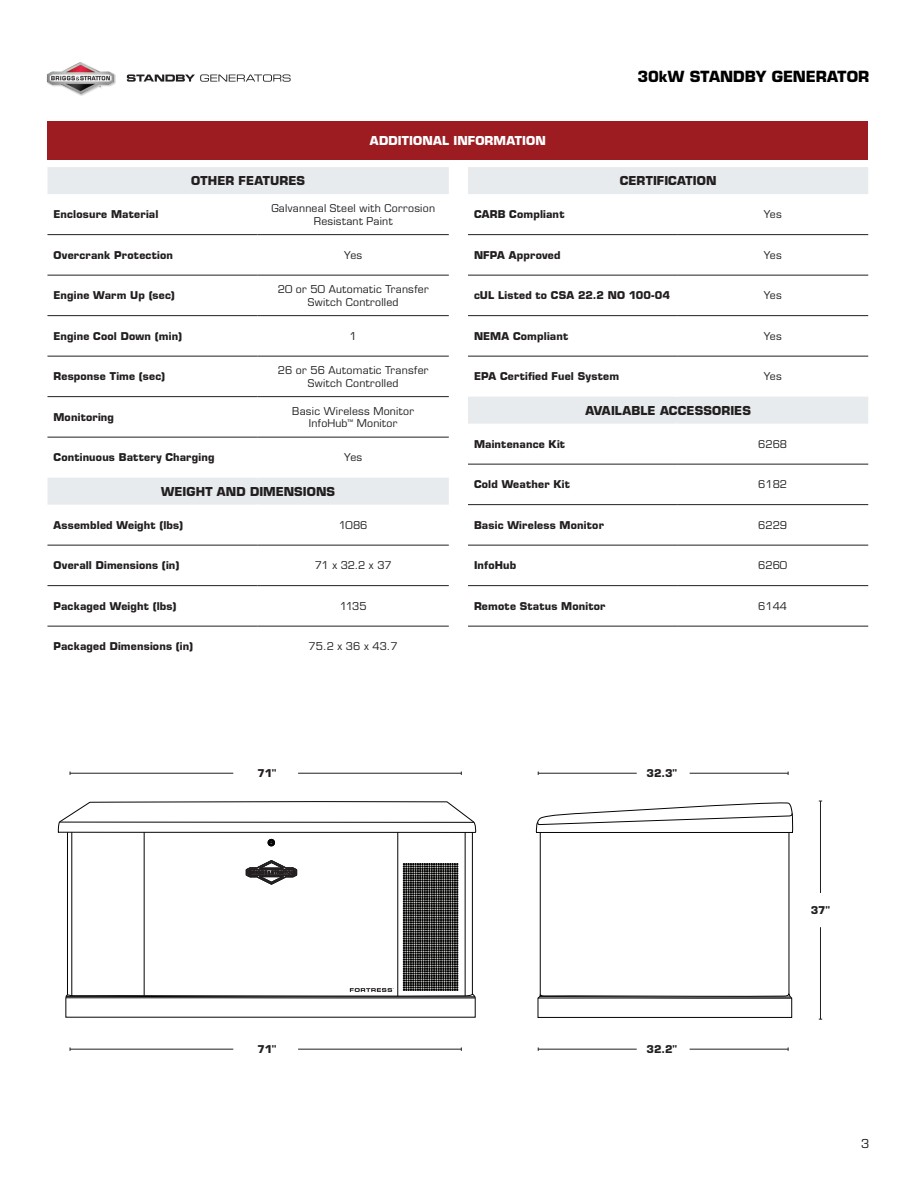
<style>
.page{position:relative;width:918px;height:1188px;background:#fff}
.page>*{position:absolute;margin:0;border:0;box-sizing:border-box;transform-origin:0 0}
.t1{font:700 15px "Eurostile LT Std";letter-spacing:-.005em;color:#000}
.t2{font:700 12px "Eurostile LT Std";letter-spacing:.005em;color:#231f20}
.t3{font:700 12px "Eurostile LT Std";letter-spacing:.005em;color:#fff}
.t4{font:12px "Eurostile LT Std";color:#231f20}
.t5{font:700 10.5px "Eurostile LT Std";letter-spacing:.015em;color:#231f20}
.t6{font:10.5px/12.6px "Eurostile LT Std";letter-spacing:.025em;color:#231f20;text-align:center}
</style>
<div class="page">
<div style="left:46px;top:61px;width:70px;height:35px;background:#231f20;opacity:.28"></div>
<img style="left:47px;top:62px;width:67px;height:32px">
<svg style="left:127px;top:74px;width:164px;height:8px"></svg>
<svg style="left:268px;top:839px;width:7px;height:8px"></svg>
<hr style="left:72px;top:830px;width:1px;height:170px;background:#040503">
<hr style="left:465px;top:830px;width:1px;height:170px;background:#040503">
<hr style="left:144px;top:830px;width:1px;height:170px;background:#040503">
<hr style="left:398px;top:830px;width:1px;height:170px;background:#040503">
<svg style="left:58px;top:801px;width:418px;height:32px"></svg>
<hr style="left:60px;top:822px;width:414px;height:1px;background:#040503">
<svg style="left:65px;top:860px;width:411px;height:158px"></svg>
<svg style="left:468px;top:167px;width:400px;height:257px"></svg>
<hr style="left:676px;top:194px;width:3px;height:40px;background:#fff">
<hr style="left:676px;top:235px;width:3px;height:40px;background:#fff">
<hr style="left:676px;top:275px;width:3px;height:40px;background:#fff">
<hr style="left:676px;top:316px;width:3px;height:40px;background:#fff">
<hr style="left:676px;top:356px;width:3px;height:41px;background:#fff">
<hr style="left:468px;top:234px;width:209px;height:1px;background:#231f20">
<hr style="left:677px;top:234px;width:191px;height:1px;background:#231f20">
<hr style="left:468px;top:275px;width:209px;height:1px;background:#231f20">
<hr style="left:677px;top:275px;width:191px;height:1px;background:#231f20">
<hr style="left:468px;top:315px;width:209px;height:1px;background:#231f20">
<hr style="left:677px;top:315px;width:191px;height:1px;background:#231f20">
<hr style="left:468px;top:356px;width:209px;height:1px;background:#231f20">
<hr style="left:677px;top:356px;width:191px;height:1px;background:#231f20">
<hr style="left:468px;top:464px;width:209px;height:1px;background:#231f20">
<hr style="left:677px;top:464px;width:191px;height:1px;background:#231f20">
<hr style="left:468px;top:504px;width:209px;height:1px;background:#231f20">
<hr style="left:677px;top:504px;width:191px;height:1px;background:#231f20">
<hr style="left:468px;top:545px;width:209px;height:1px;background:#231f20">
<hr style="left:677px;top:545px;width:191px;height:1px;background:#231f20">
<hr style="left:468px;top:585px;width:209px;height:1px;background:#231f20">
<hr style="left:677px;top:585px;width:191px;height:1px;background:#231f20">
<hr style="left:468px;top:626px;width:209px;height:1px;background:#231f20">
<hr style="left:677px;top:626px;width:191px;height:1px;background:#231f20">
<svg style="left:47px;top:167px;width:402px;height:338px"></svg>
<hr style="left:256px;top:194px;width:3px;height:40px;background:#fff">
<hr style="left:256px;top:235px;width:3px;height:40px;background:#fff">
<hr style="left:256px;top:275px;width:3px;height:40px;background:#fff">
<hr style="left:256px;top:316px;width:3px;height:40px;background:#fff">
<hr style="left:256px;top:356px;width:3px;height:40px;background:#fff">
<hr style="left:256px;top:397px;width:3px;height:40px;background:#fff">
<hr style="left:256px;top:437px;width:3px;height:41px;background:#fff">
<hr style="left:47px;top:234px;width:211px;height:1px;background:#231f20">
<hr style="left:258px;top:234px;width:191px;height:1px;background:#231f20">
<hr style="left:47px;top:275px;width:211px;height:1px;background:#231f20">
<hr style="left:258px;top:275px;width:191px;height:1px;background:#231f20">
<hr style="left:47px;top:315px;width:211px;height:1px;background:#231f20">
<hr style="left:258px;top:315px;width:191px;height:1px;background:#231f20">
<hr style="left:47px;top:356px;width:211px;height:1px;background:#231f20">
<hr style="left:258px;top:356px;width:191px;height:1px;background:#231f20">
<hr style="left:47px;top:396px;width:211px;height:1px;background:#231f20">
<hr style="left:258px;top:396px;width:191px;height:1px;background:#231f20">
<hr style="left:47px;top:437px;width:211px;height:1px;background:#231f20">
<hr style="left:258px;top:437px;width:191px;height:1px;background:#231f20">
<hr style="left:47px;top:545px;width:211px;height:1px;background:#231f20">
<hr style="left:258px;top:545px;width:191px;height:1px;background:#231f20">
<hr style="left:47px;top:585px;width:211px;height:1px;background:#231f20">
<hr style="left:258px;top:585px;width:191px;height:1px;background:#231f20">
<hr style="left:47px;top:626px;width:211px;height:1px;background:#231f20">
<hr style="left:258px;top:626px;width:191px;height:1px;background:#231f20">
<div style="left:47px;top:122px;width:821px;height:38px;background:#9c1c22"></div>
<hr style="left:820px;top:801px;width:1px;height:92px;background:#231f20">
<hr style="left:820px;top:927px;width:1px;height:92px;background:#231f20">
<hr style="left:538px;top:1049px;width:99px;height:1px;background:#231f20">
<hr style="left:538px;top:773px;width:99px;height:1px;background:#231f20">
<hr style="left:70px;top:1049px;width:163px;height:1px;background:#231f20">
<hr style="left:70px;top:773px;width:163px;height:1px;background:#231f20">
<hr style="left:690px;top:1049px;width:98px;height:1px;background:#231f20">
<hr style="left:690px;top:773px;width:98px;height:1px;background:#231f20">
<hr style="left:298px;top:1049px;width:163px;height:1px;background:#231f20">
<hr style="left:298px;top:773px;width:163px;height:1px;background:#231f20">
<svg style="left:538px;top:994px;width:254px;height:24px"></svg>
<svg style="left:535px;top:802px;width:259px;height:31px"></svg>
<p class="t2" style="left:191px;top:173px;width:115px">OTHER FEATURES</p>
<p class="t3" style="left:370px;top:134px;width:177px">ADDITIONAL INFORMATION</p>
<h1 class="t1" style="left:637px;top:67px;width:233px">30kW STANDBY GENERATOR</h1>
<p class="t2" style="left:620px;top:173px;width:98px">CERTIFICATION</p>
<p class="t5" style="left:53px;top:208px;width:106px">Enclosure Material</p>
<p class="t6" style="left:271px;top:202px;width:165px">Galvanneal Steel with Corrosion<br>Resistant Paint</p>
<p class="t5" style="left:53px;top:248px;width:121px">Overcrank Protection</p>
<p class="t6" style="left:344px;top:249px;width:19px">Yes</p>
<p class="t5" style="left:53px;top:289px;width:123px">Engine Warm Up (sec)</p>
<p class="t6" style="left:278px;top:283px;width:153px">20 or 50 Automatic Transfer<br>Switch Controlled</p>
<p class="t5" style="left:53px;top:329px;width:130px">Engine Cool Down (min)</p>
<p class="t6" style="left:350px;top:330px;width:9px">1</p>
<p class="t5" style="left:53px;top:370px;width:113px">Response Time (sec)</p>
<p class="t6" style="left:278px;top:364px;width:152px">26 or 56 Automatic Transfer<br>Switch Controlled</p>
<p class="t5" style="left:53px;top:410px;width:62px">Monitoring</p>
<p class="t6" style="left:292px;top:404px;width:123px">Basic Wireless Monitor<br>InfoHub<sup>™</sup> Monitor</p>
<p class="t5" style="left:53px;top:451px;width:163px">Continuous Battery Charging</p>
<p class="t6" style="left:344px;top:451px;width:19px">Yes</p>
<p class="t2" style="left:161px;top:484px;width:176px">WEIGHT AND DIMENSIONS</p>
<p class="t5" style="left:53px;top:518px;width:131px">Assembled Weight (lbs)</p>
<p class="t6" style="left:339px;top:519px;width:30px">1086</p>
<p class="t5" style="left:53px;top:559px;width:127px">Overall Dimensions (in)</p>
<p class="t6" style="left:315px;top:559px;width:78px">71 x 32.2 x 37</p>
<p class="t5" style="left:53px;top:599px;width:124px">Packaged Weight (lbs)</p>
<p class="t6" style="left:340px;top:600px;width:28px">1135</p>
<p class="t5" style="left:53px;top:640px;width:141px">Packaged Dimensions (in)</p>
<p class="t6" style="left:309px;top:640px;width:91px">75.2 x 36 x 43.7</p>
<p class="t5" style="left:474px;top:208px;width:92px">CARB Compliant</p>
<p class="t6" style="left:764px;top:208px;width:19px">Yes</p>
<p class="t5" style="left:474px;top:248px;width:88px">NFPA Approved</p>
<p class="t6" style="left:764px;top:249px;width:19px">Yes</p>
<p class="t5" style="left:474px;top:289px;width:198px">cUL Listed to CSA 22.2 NO 100-04</p>
<p class="t6" style="left:764px;top:289px;width:19px">Yes</p>
<p class="t5" style="left:474px;top:329px;width:96px">NEMA Compliant</p>
<p class="t6" style="left:764px;top:330px;width:19px">Yes</p>
<p class="t5" style="left:474px;top:370px;width:147px">EPA Certified Fuel System</p>
<p class="t6" style="left:764px;top:370px;width:19px">Yes</p>
<p class="t2" style="left:585px;top:403px;width:167px">AVAILABLE ACCESSORIES</p>
<p class="t5" style="left:474px;top:437px;width:93px">Maintenance Kit</p>
<p class="t6" style="left:758px;top:438px;width:30px">6268</p>
<p class="t5" style="left:474px;top:478px;width:97px">Cold Weather Kit</p>
<p class="t6" style="left:758px;top:478px;width:30px">6182</p>
<p class="t5" style="left:474px;top:518px;width:131px">Basic Wireless Monitor</p>
<p class="t6" style="left:758px;top:519px;width:30px">6229</p>
<p class="t5" style="left:474px;top:559px;width:44px">InfoHub</p>
<p class="t6" style="left:758px;top:559px;width:30px">6260</p>
<p class="t5" style="left:474px;top:599px;width:133px">Remote Status Monitor</p>
<p class="t6" style="left:758px;top:600px;width:30px">6144</p>
<p class="t5" style="left:258px;top:767px;width:21px">71"</p>
<p class="t5" style="left:647px;top:767px;width:32px">32.3"</p>
<p class="t5" style="left:811px;top:904px;width:21px">37"</p>
<p class="t5" style="left:258px;top:1043px;width:21px">71"</p>
<p class="t5" style="left:647px;top:1043px;width:32px">32.2"</p>
<p class="t4" style="left:861px;top:1137px;width:10px">3</p>
</div>
